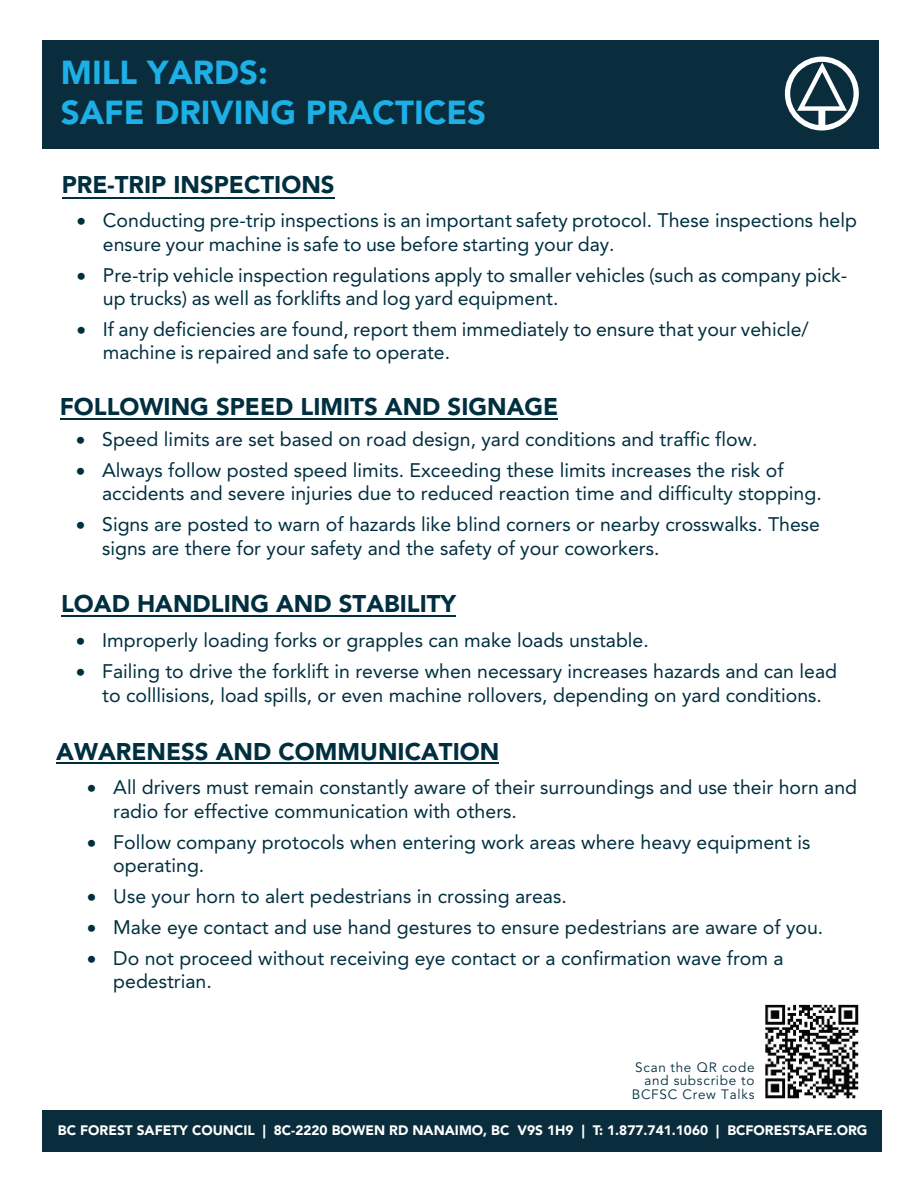
<style>
.page{position:relative;width:918px;height:1188px;background:#fff}
.page>*{position:absolute;margin:0;border:0;box-sizing:border-box;transform-origin:0 0}
.t1{font:900 33px/39.9px "Avenir LT Std";color:#1dafe5}
.t2{font:900 24px "Avenir LT Std";color:#002f3f}
.t3{font:19.5px/23.4px "Avenir LT Std";color:#002f3f}
.t4{font:900 13.65px "Avenir LT Std";color:#fff}
.t5{font:13.5px/13.5px "Avenir LT Std";letter-spacing:.055em;color:#002f3f;text-align:right}
</style>
<div class="page">
<div style="left:42px;top:1110px;width:840px;height:42px;background:#092d3d"></div>
<div style="left:42px;top:40px;width:837px;height:108px;background:#092d3d"></div>
<svg style="left:785px;top:57px;width:74px;height:74px"></svg>
<img style="left:765px;top:1004px;width:94px;height:95px">
<hr style="left:61px;top:616px;width:395px;height:1px;background:#002f3f">
<hr style="left:62px;top:197px;width:273px;height:2px;background:#002f3f">
<hr style="left:60px;top:419px;width:498px;height:1px;background:#002f3f">
<hr style="left:57px;top:763px;width:442px;height:1px;background:#002f3f">
<h1 class="t1" style="left:61px;top:53px;width:427px">MILL YARDS:<br>SAFE DRIVING PRACTICES</h1>
<p class="t2" style="left:62px;top:170px;width:274px">PRE-TRIP INSPECTIONS</p>
<p class="t3" style="left:103px;top:209px;width:756px;text-indent:-26px">• Conducting pre-trip inspections is an important safety protocol. These inspections help ensure your machine is safe to use before starting your day.</p>
<p class="t3" style="left:103px;top:263px;width:746px;text-indent:-26px">• Pre-trip vehicle inspection regulations apply to smaller vehicles (such as company pick&shy;up trucks) as well as forklifts and log yard equipment.</p>
<p class="t3" style="left:103px;top:318px;width:708px;text-indent:-26px">• If any deficiencies are found, report them immediately to ensure that your vehicle/ machine is repaired and safe to operate.</p>
<p class="t2" style="left:60px;top:392px;width:500px">FOLLOWING SPEED LIMITS AND SIGNAGE</p>
<p class="t3" style="left:76px;top:428px;width:683px">• Speed limits are set based on road design, yard conditions and traffic flow.</p>
<p class="t3" style="left:102px;top:459px;width:721px;text-indent:-26px">• Always follow posted speed limits. Exceeding these limits increases the risk of accidents and severe injuries due to reduced reaction time and difficulty stopping.</p>
<p class="t3" style="left:102px;top:513px;width:719px;text-indent:-26px">• Signs are posted to warn of hazards like blind corners or nearby crosswalks. These signs are there for your safety and the safety of your coworkers.</p>
<p class="t2" style="left:61px;top:589px;width:397px">LOAD HANDLING AND STABILITY</p>
<p class="t3" style="left:76px;top:629px;width:574px">• Improperly loading forks or grapples can make loads unstable.</p>
<p class="t3" style="left:76px;top:660px;width:762px;text-align:center">• Failing to drive the forklift in reverse when necessary increases hazards and can lead to colllisions, load spills, or even machine rollovers, depending on yard conditions.</p>
<p class="t2" style="left:56px;top:737px;width:445px">AWARENESS AND COMMUNICATION</p>
<p class="t3" style="left:113px;top:776px;width:745px;text-indent:-26px">• All drivers must remain constantly aware of their surroundings and use their horn and radio for effective communication with others.</p>
<p class="t3" style="left:113px;top:830px;width:699px;text-indent:-26px">• Follow company protocols when entering work areas where heavy equipment is operating.</p>
<p class="t3" style="left:87px;top:885px;width:481px">• Use your horn to alert pedestrians in crossing areas.</p>
<p class="t3" style="left:87px;top:916px;width:738px">• Make eye contact and use hand gestures to ensure pedestrians are aware of you.</p>
<p class="t3" style="left:113px;top:947px;width:672px;text-indent:-26px">• Do not proceed without receiving eye contact or a confirmation wave from a pedestrian.</p>
<p class="t5" style="left:632px;top:1061px;width:124px">Scan the QR code and subscribe to<br>BCFSC Crew Talks</p>
<p class="t4" style="left:58px;top:1122px;width:811px">BC FOREST SAFETY COUNCIL | 8C-2220 BOWEN RD NANAIMO, BC V9S 1H9 | T: 1.877.741.1060 | BCFORESTSAFE.ORG</p>
</div>
